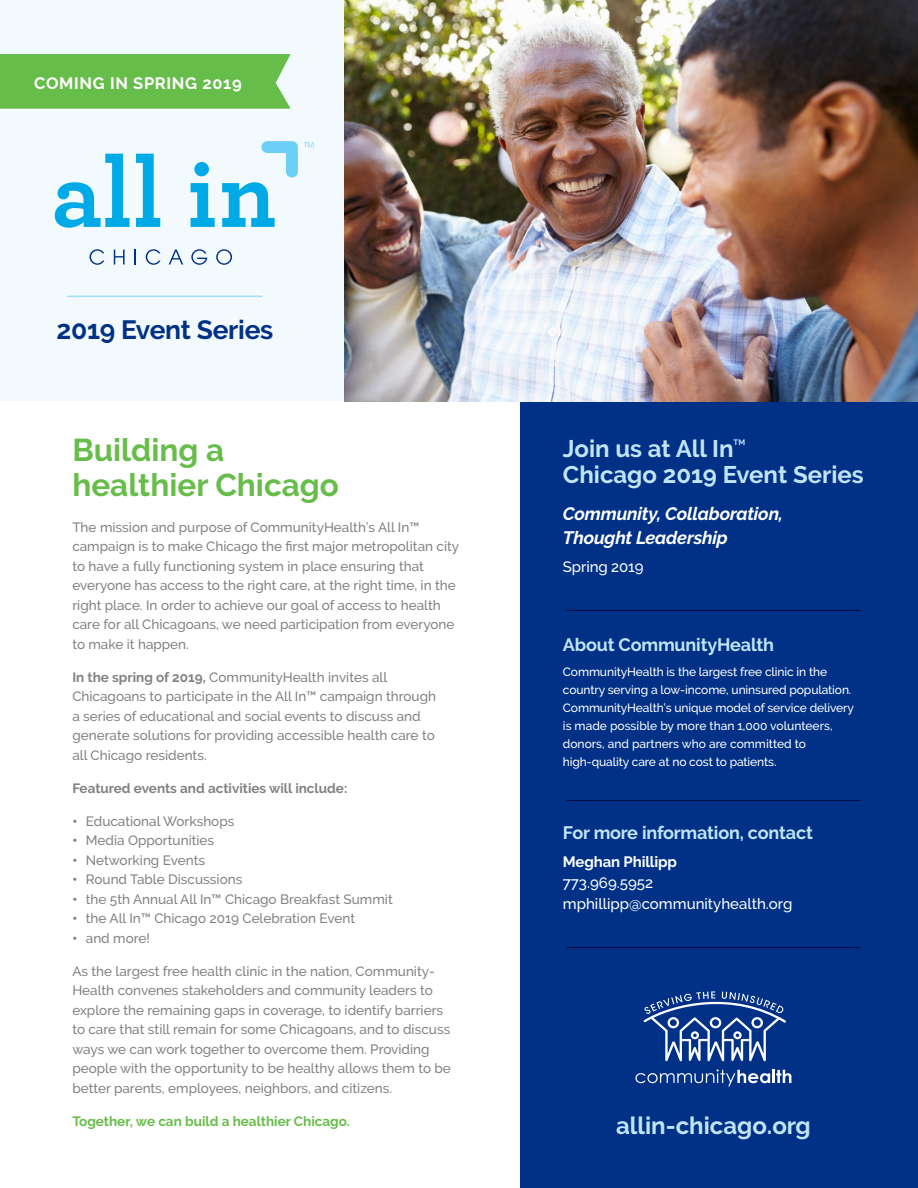
<style>
.page{position:relative;width:918px;height:1188px;background:#fff}
.page>*{position:absolute;margin:0;border:0;box-sizing:border-box;transform-origin:0 0}
.t1{font:700 31.5px "Raleway";color:#67bd4a}
.t2{font:700 26.4px "Raleway";letter-spacing:-.01em;color:#003186}
.t3{font:700 24px "Raleway";color:#c1e5f6}
.t4{font:700 18px "Raleway";letter-spacing:-.01em;color:#c1e5f6}
.t5{font:italic 700 18px/24px "Raleway";letter-spacing:-.01em;color:#fff}
.t6{font:700 16.5px "Raleway";letter-spacing:.04em;color:#fff}
.t7{font:500 15px "Raleway";color:#fff}
.t8{font:700 15px "Raleway";letter-spacing:-.01em;color:#fff}
.t9{font:500 13.5px/19.5px "Raleway";color:#808285}
.t10{font:700 13.5px "Raleway";color:#808285}
.t11{font:700 13.5px "Raleway";color:#67bd4a}
.t12{font:500 12px/18px "Raleway";letter-spacing:-.01em;color:#fff}
.t13{font:700 7.8px "Raleway";color:#c1e5f6}
.s1{font-weight:700}
.s2{font-weight:900}
</style>
<div class="page">
<div style="left:520px;top:402px;width:398px;height:786px;background:#003186"></div>
<div style="left:0;top:0;width:344px;height:421px;background:#f2fafd"></div>
<div style="left:0;top:402px;width:519px;height:786px;background:#fff"></div>
<hr style="left:566px;top:610px;width:294px;height:1px;background:#003186">
<hr style="left:566px;top:800px;width:294px;height:1px;background:#003186">
<hr style="left:566px;top:947px;width:294px;height:1px;background:#003186">
<svg style="left:635px;top:1069px;width:156px;height:17px;background:#3b60a1"></svg>
<svg style="left:644px;top:989px;width:142px;height:72px;background:#355c9f"></svg>
<svg style="left:55px;top:154px;width:75px;height:74px"></svg>
<svg style="left:136px;top:154px;width:24px;height:73px"></svg>
<svg style="left:191px;top:162px;width:24px;height:65px"></svg>
<svg style="left:222px;top:141px;width:76px;height:86px"></svg>
<svg style="left:90px;top:249px;width:14px;height:16px"></svg>
<svg style="left:114px;top:250px;width:11px;height:15px"></svg>
<svg style="left:135px;top:250px;width:1px;height:15px"></svg>
<svg style="left:146px;top:249px;width:14px;height:16px"></svg>
<svg style="left:169px;top:250px;width:14px;height:15px"></svg>
<svg style="left:191px;top:249px;width:16px;height:16px"></svg>
<svg style="left:216px;top:249px;width:16px;height:16px"></svg>
<svg style="left:304px;top:142px;width:9px;height:6px"></svg>
<hr style="left:67px;top:296px;width:196px;height:1px;background:#a5dcf5">
<div style="left:0;top:54px;width:291px;height:55px;background:#67bd4a"></div>
<img style="left:345px;top:0;width:573px;height:402px">
<p class="t6" style="left:34px;top:74px;width:209px">COMING IN SPRING 2019</p>
<p class="t2" style="left:57px;top:314px;width:218px">2019 Event Series</p>
<p class="t1" style="left:72px;top:432px;width:153px">Building a</p>
<p class="t1" style="left:72px;top:467px;width:268px">healthier Chicago</p>
<p class="t9" style="left:72px;top:517px;width:388px">The mission and purpose of CommunityHealth’s All In™ campaign is to make Chicago the first major metropolitan city to have a fully functioning system in place ensuring that everyone has access to the right care, at the right time, in the right place. In order to achieve our goal of access to health care for all Chicagoans, we need participation from everyone to make it happen.</p>
<p class="t9" style="left:72px;top:667px;width:365px"><span class="s1">In the spring of 2019,</span> CommunityHealth invites all Chicagoans to participate in the All In™ campaign through a series of educational and social events to discuss and generate solutions for providing accessible health care to all Chicago residents.</p>
<p class="t10" style="left:72px;top:780px;width:276px">Featured events and activities will include:</p>
<p class="t9" style="left:72px;top:811px;width:164px"><span class="s2">•</span> Educational Workshops</p>
<p class="t9" style="left:72px;top:831px;width:143px"><span class="s2">•</span> Media Opportunities</p>
<p class="t9" style="left:72px;top:850px;width:134px"><span class="s2">•</span> Networking Events</p>
<p class="t9" style="left:72px;top:870px;width:172px"><span class="s2">•</span> Round Table Discussions</p>
<p class="t9" style="left:72px;top:889px;width:322px"><span class="s2">•</span> the 5th Annual All In™ Chicago Breakfast Summit</p>
<p class="t9" style="left:72px;top:909px;width:284px"><span class="s2">•</span> the All In™ Chicago 2019 Celebration Event</p>
<p class="t9" style="left:72px;top:928px;width:79px"><span class="s2">•</span> and more!</p>
<p class="t9" style="left:72px;top:961px;width:380px">As the largest free health clinic in the nation, Community-Health convenes stakeholders and community leaders to explore the remaining gaps in coverage, to identify barriers to care that still remain for some Chicagoans, and to discuss ways we can work together to overcome them. Providing people with the opportunity to be healthy allows them to be better parents, employees, neighbors, and citizens.</p>
<p class="t11" style="left:72px;top:1113px;width:279px">Together, we can build a healthier Chicago.</p>
<p class="t3" style="left:563px;top:435px;width:172px">Join us at All In</p>
<p class="t13" style="left:734px;top:438px;width:13px">TM</p>
<p class="t3" style="left:563px;top:461px;width:302px">Chicago 2019 Event Series</p>
<p class="t5" style="left:563px;top:502px;width:222px">Community, Collaboration,<br>Thought Leadership</p>
<p class="t7" style="left:563px;top:558px;width:82px">Spring 2019</p>
<p class="t4" style="left:563px;top:635px;width:213px">About CommunityHealth</p>
<p class="t12" style="left:563px;top:663px;width:293px">CommunityHealth is the largest free clinic in the country serving a low-income, uninsured population.<br>CommunityHealth’s unique model of service delivery is made possible by more than 1,000 volunteers, donors, and partners who are committed to high-quality care at no cost to patients.</p>
<p class="t4" style="left:563px;top:822px;width:252px">For more information, contact</p>
<p class="t8" style="left:563px;top:853px;width:116px">Meghan Phillipp</p>
<p class="t7" style="left:563px;top:874px;width:92px">773.969.5952</p>
<p class="t7" style="left:563px;top:895px;width:231px">mphillipp@communityhealth.org</p>
<p class="t3" style="left:616px;top:1112px;width:196px">allin-chicago.org</p>
</div>
